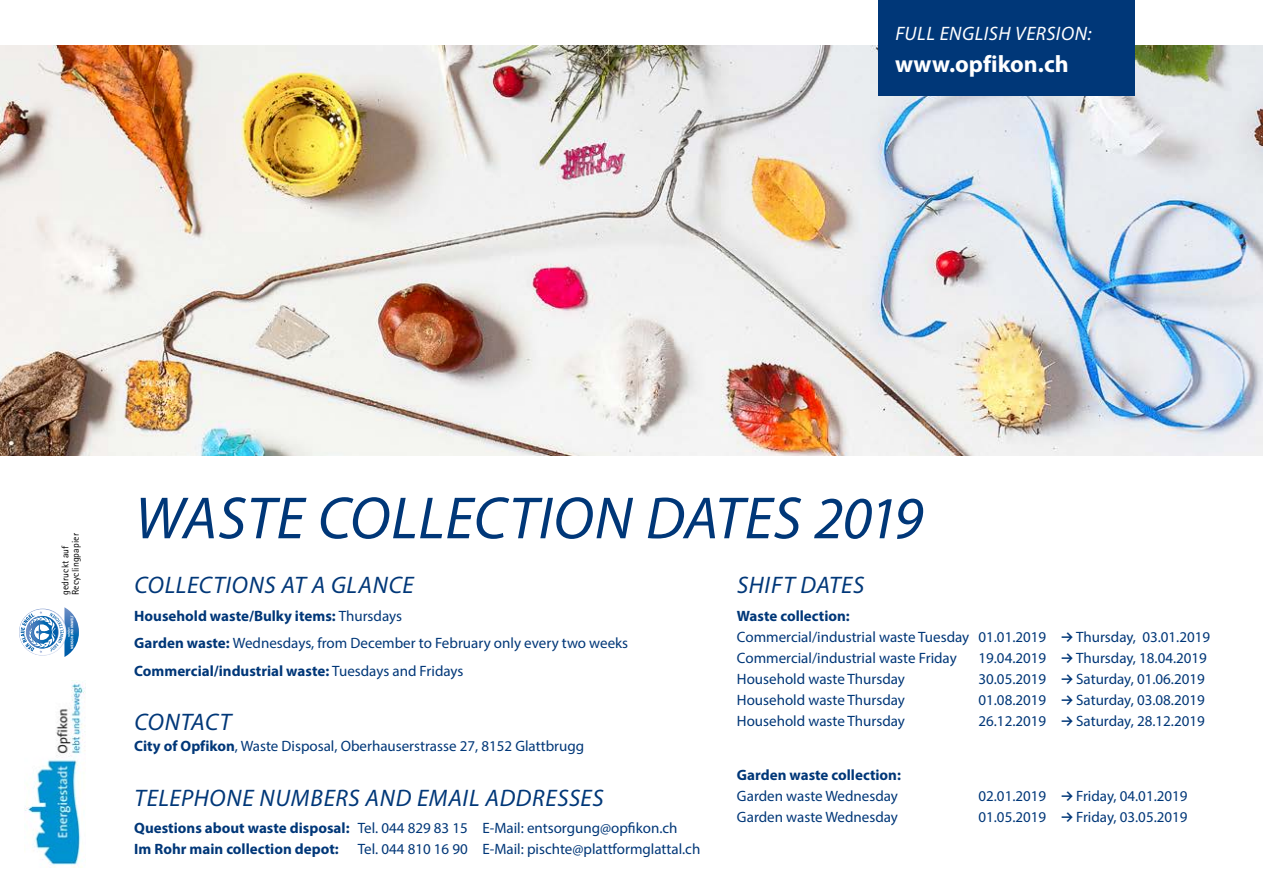
<style>
.page{position:relative;width:1263px;height:893px;background:#fff}
.page>*{position:absolute;margin:0;border:0;box-sizing:border-box;transform-origin:0 0}
.t1{font:italic 60px "Myriad Pro";letter-spacing:.01em;color:#003778}
.t2{font:italic 24px "Myriad Pro";letter-spacing:.025em;color:#003778}
.t3{font:700 23.7px "Myriad Pro";color:#fff}
.t4{font:italic 19.5px "Myriad Pro";letter-spacing:.025em;color:#fff}
.t5{font:15px/27.3px "Myriad Pro";color:#003778}
.t6{font:700 15px/21px "Myriad Pro";color:#003778}
.t7{font:9.75px/10.5px "Rotis Sans Serif";letter-spacing:.015em;color:#000}
.s1{font-weight:700}
.s2{font-weight:400}
.s3{font-family:"Akkurat Std";font-weight:700}
</style>
<div class="page">
<img style="left:0;top:46px;width:1263px;height:409px">
<svg style="left:19px;top:607px;width:60px;height:50px"></svg>
<img style="left:25px;top:680px;width:61px;height:187px">
<div style="left:878px;top:0;width:256px;height:96px;background:#003778"></div>
<h3 class="t4" style="left:895px;top:22px;width:198px">FULL ENGLISH VERSION:</h3>
<h3 class="t3" style="left:895px;top:48px;width:175px">www.opfikon.ch</h3>
<p class="t7" style="left:60px;top:595px;width:64px;rotate:-90deg">gedruckt auf<br>Recyclingpapier</p>
<h1 class="t1" style="left:135px;top:481px;width:790px">WASTE COLLECTION DATES 2019</h1>
<h2 class="t2" style="left:135px;top:570px;width:281px">COLLECTIONS AT A GLANCE</h2>
<p class="t5" style="left:134px;top:602px;width:495px"><span class="s1">Household waste/Bulky items:</span> Thursdays<br><span class="s1">Garden waste:</span> Wednesdays, from December to February only every two weeks<br><span class="s1">Commercial/industrial waste:</span> Tuesdays and Fridays</p>
<h2 class="t2" style="left:135px;top:707px;width:98px">CONTACT</h2>
<p class="t5" style="left:134px;top:732px;width:451px"><span class="s1">City of Opfikon</span>, Waste Disposal, Oberhauserstrasse 27, 8152 Glattbrugg</p>
<h2 class="t2" style="left:135px;top:783px;width:471px">TELEPHONE NUMBERS AND EMAIL ADDRESSES</h2>
<p class="t6" style="left:134px;top:817px;width:545px">Questions about waste disposal: <span class="s2">Tel. 044 829 83 15 E-Mail: entsorgung@opfikon.ch<br></span>Im Rohr main collection depot:</p>
<p class="t5" style="left:358px;top:835px;width:344px">Tel. 044 810 16 90 E-Mail: pischte@plattformglattal.ch</p>
<h2 class="t2" style="left:737px;top:570px;width:129px">SHIFT DATES</h2>
<p class="t5" style="left:737px;top:605px;width:475px;line-height:21px"><span class="s1">Waste collection:<br></span>Commercial/industrial waste Tuesday 01.01.2019 <span class="s3">→</span> Thursday, 03.01.2019<br>Commercial/industrial waste Friday</p>
<p class="t5" style="left:978px;top:644px;width:230px">19.04.2019 <span class="s3">→</span> Thursday, 18.04.2019</p>
<p class="t5" style="left:737px;top:665px;width:169px">Household waste Thursday</p>
<p class="t5" style="left:978px;top:665px;width:228px">30.05.2019 <span class="s3">→</span> Saturday, 01.06.2019</p>
<p class="t5" style="left:737px;top:686px;width:169px">Household waste Thursday</p>
<p class="t5" style="left:978px;top:686px;width:228px">01.08.2019 <span class="s3">→</span> Saturday, 03.08.2019</p>
<p class="t5" style="left:737px;top:707px;width:169px">Household waste Thursday</p>
<p class="t5" style="left:978px;top:707px;width:228px">26.12.2019 <span class="s3">→</span> Saturday, 28.12.2019</p>
<p class="t6" style="left:737px;top:764px;width:166px">Garden waste collection:</p>
<p class="t5" style="left:737px;top:782px;width:163px">Garden waste Wednesday</p>
<p class="t5" style="left:978px;top:782px;width:211px">02.01.2019 <span class="s3">→</span> Friday, 04.01.2019</p>
<p class="t5" style="left:737px;top:803px;width:163px">Garden waste Wednesday</p>
<p class="t5" style="left:978px;top:803px;width:211px">01.05.2019 <span class="s3">→</span> Friday, 03.05.2019</p>
</div>
